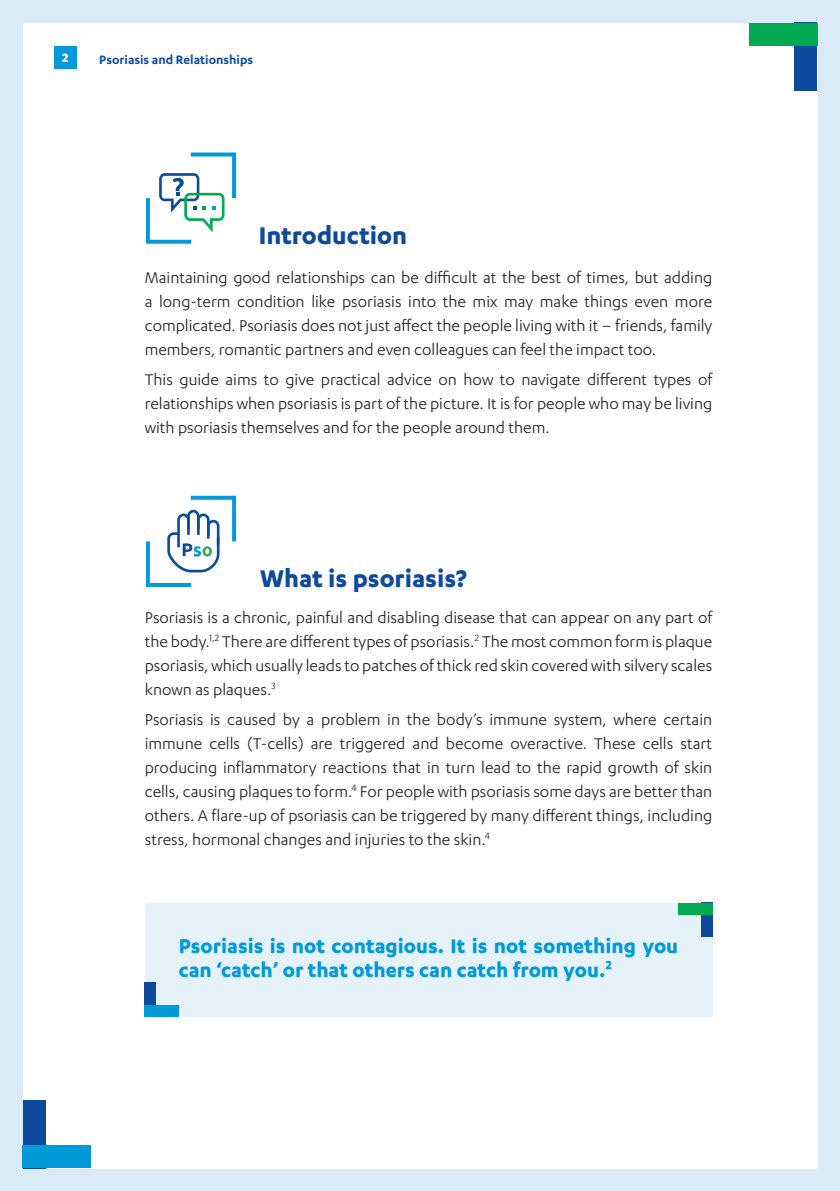
<style>
.page{position:relative;width:840px;height:1191px;background:#fff}
.page>*{position:absolute;margin:0;border:0;box-sizing:border-box;transform-origin:0 0}
.Sub_Header_-_Dark_Bl{font:700 28px "Karbon";color:#0d4a9c}
.Box_Copy_-_Bright_Bl{font:700 23px/24px "Karbon";color:#0199d9}
.Body_Copy{font:18px/24px "Karbon";color:#231f20;text-align:justify}
.t1{font:600 14px "Karbon";color:#0d4a9c}
.t2{font:700 14px "Karbon";color:#fff}
</style>
<div class="page">
<div style="left:0;top:0;width:839px;height:1191px;background:#d9ebf7"></div>
<div style="left:23px;top:23px;width:793px;height:1145px;background:#fff"></div>
<div style="left:794px;top:23px;width:22px;height:68px;background:#0d4a9c"></div>
<div style="left:748px;top:23px;width:68px;height:22px;background:#00a952"></div>
<div style="left:23px;top:1100px;width:22px;height:68px;background:#0d4a9c"></div>
<div style="left:23px;top:1145px;width:68px;height:23px;background:#0199d9"></div>
<div style="left:54px;top:46px;width:23px;height:23px;background:#0199d9"></div>
<div style="left:145px;top:902px;width:567px;height:114px;background:#e6f2fa"></div>
<div style="left:700px;top:902px;width:12px;height:35px;background:#0d4a9c"></div>
<div style="left:678px;top:902px;width:34px;height:12px;background:#00a952"></div>
<div style="left:145px;top:982px;width:11px;height:34px;background:#0d4a9c"></div>
<div style="left:145px;top:1005px;width:34px;height:11px;background:#0199d9"></div>
<svg style="left:146px;top:152px;width:90px;height:92px"></svg>
<svg style="left:146px;top:496px;width:90px;height:91px"></svg>
<p class="t2" style="left:62px;top:50px;width:8px">2</p>
<p class="t1" style="left:99px;top:52px;width:155px">Psoriasis and Relationships</p>
<p class="Sub_Header_-_Dark_Bl" style="left:259px;top:219px;width:150px">Introduction</p>
<p class="Body_Copy" style="left:145px;top:265px;width:568px">Maintaining good relationships can be difficult at the best of times, but adding a long-term condition like psoriasis into the mix may make things even more complicated. Psoriasis does not just affect the people living with it – friends, family members, romantic partners and even colleagues can feel the impact too.</p>
<p class="Body_Copy" style="left:145px;top:367px;width:569px">This guide aims to give practical advice on how to navigate different types of relationships when psoriasis is part of the picture. It is for people who may be living with psoriasis themselves and for the people around them.</p>
<p class="Sub_Header_-_Dark_Bl" style="left:259px;top:562px;width:208px">What is psoriasis?</p>
<p class="Body_Copy" style="left:145px;top:605px;width:568px">Psoriasis is a chronic, painful and disabling disease that can appear on any part of the body.<sup>1,2</sup> There are different types of psoriasis.<sup>2</sup> The most common form is plaque psoriasis, which usually leads to patches of thick red skin covered with silvery scales known as plaques.<sup>3</sup></p>
<p class="Body_Copy" style="left:145px;top:707px;width:568px">Psoriasis is caused by a problem in the body’s immune system, where certain immune cells (T-cells) are triggered and become overactive. These cells start producing inflammatory reactions that in turn lead to the rapid growth of skin cells, causing plaques to form.<sup>4</sup> For people with psoriasis some days are better than others. A flare-up of psoriasis can be triggered by many different things, including stress, hormonal changes and injuries to the skin.<sup>4</sup></p>
<p class="Box_Copy_-_Bright_Bl" style="left:179px;top:932px;width:500px">Psoriasis is not contagious. It is not something you can ‘catch’ or that others can catch from you.<sup>2</sup></p>
</div>
